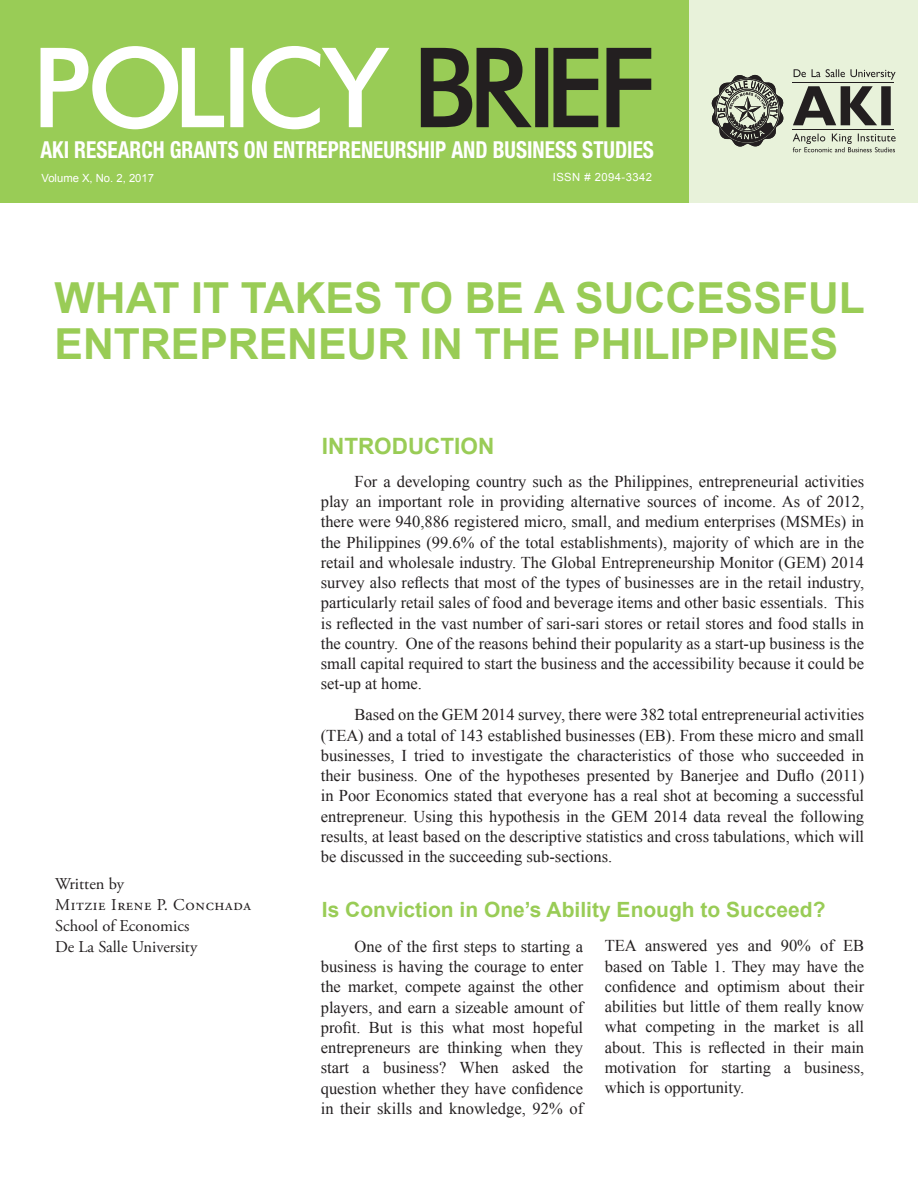
<style>
.page{position:relative;width:918px;height:1188px;background:#fff}
.page>*{position:absolute;margin:0;border:0;box-sizing:border-box;transform-origin:0 0}
.t1{font:700 42.75px/46.5px "Arial";color:#99cc56}
.t2{font:700 condensed 23.4px "Helvetica Neue LT Std";color:#fff;scale:.91 1}
.t3{font:700 22.5px "Arial";color:#99cc56}
.t4{font:700 21px "Arial";color:#99cc56}
.t5{font:16.5px/20.2px "Times New Roman";color:#231f20;text-align:justify}
.t6{font:16.5px "Adobe Garamond Pro";letter-spacing:.04em;color:#231f20}
.t7{font:16.5px "Adobe Garamond Pro";letter-spacing:-.005em;color:#231f20}
.t8{font:11.25px "Arial";color:#fff}
.t9{font:11.25px "Arial";letter-spacing:.04em;color:#fff}
</style>
<div class="page">
<div style="left:0;top:0;width:696px;height:203px;background:#99cc56"></div>
<svg style="left:41px;top:46px;width:348px;height:83px"></svg>
<svg style="left:421px;top:48px;width:230px;height:79px"></svg>
<div style="left:689px;top:0;width:229px;height:202px;background:#e8f2da"></div>
<svg style="left:793px;top:134px;width:103px;height:18px"></svg>
<svg style="left:793px;top:86px;width:98px;height:39px"></svg>
<svg style="left:794px;top:69px;width:102px;height:11px"></svg>
<hr style="left:792px;top:82px;width:102px;height:1px;background:#231f20">
<hr style="left:792px;top:130px;width:102px;height:1px;background:#231f20">
<svg style="left:712px;top:75px;width:71px;height:72px"></svg>
<p class="t2" style="left:40px;top:135px;width:676px">AKI RESEARCH GRANTS ON ENTREPRENEURSHIP AND BUSINESS STUDIES</p>
<p class="t8" style="left:41px;top:170px;width:114px">Volume X, No. 2, 2017</p>
<p class="t9" style="left:553px;top:170px;width:101px">ISSN # 2094-3342</p>
<p class="t1" style="left:55px;top:276px;width:812px">WHAT IT TAKES TO BE A SUCCESSFUL<br>ENTREPRENEUR IN THE PHILIPPINES</p>
<p class="t6" style="left:55px;top:874px;width:71px">Written by</p>
<p class="t6" style="left:55px;top:895px;width:198px">Mitzie Irene P. Conchada</p>
<p class="t6" style="left:55px;top:916px;width:136px">School of Economics</p>
<p class="t7" style="left:55px;top:937px;width:144px">De La Salle University</p>
<p class="t3" style="left:322px;top:431px;width:174px">INTRODUCTION</p>
<p class="t5" style="left:321px;top:471px;width:545px;text-indent:34px">For a developing country such as the Philippines, entrepreneurial activities play an important role in providing alternative sources of income. As of 2012, there were 940,886 registered micro, small, and medium enterprises (MSMEs) in the Philippines (99.6% of the total establishments), majority of which are in the retail and wholesale industry. The Global Entrepreneurship Monitor (GEM) 2014 survey also reflects that most of the types of businesses are in the retail industry, particularly retail sales of food and beverage items and other basic essentials. This is reflected in the vast number of sari-sari stores or retail stores and food stalls in the country. One of the reasons behind their popularity as a start-up business is the small capital required to start the business and the accessibility because it could be set-up at home.</p>
<p class="t5" style="left:321px;top:705px;width:545px;text-indent:34px">Based on the GEM 2014 survey, there were 382 total entrepreneurial activities (TEA) and a total of 143 established businesses (EB). From these micro and small businesses, I tried to investigate the characteristics of those who succeeded in their business. One of the hypotheses presented by Banerjee and Duflo (2011) in Poor Economics stated that everyone has a real shot at becoming a successful entrepreneur. Using this hypothesis in the GEM 2014 data reveal the following results, at least based on the descriptive statistics and cross tabulations, which will be discussed in the succeeding sub-sections.</p>
<p class="t4" style="left:322px;top:896px;width:505px">Is Conviction in One’s Ability Enough to Succeed?</p>
<p class="t5" style="left:605px;top:935px;width:261px">TEA answered yes and 90% of EB based on Table 1. They may have the confidence and optimism about their abilities but little of them really know what competing in the market is all about. This is reflected in their main motivation for starting a business, which is opportunity.</p>
<p class="t5" style="left:321px;top:936px;width:264px;text-indent:34px">One of the first steps to starting a business is having the courage to enter the market, compete against the other players, and earn a sizeable amount of profit. But is this what most hopeful entrepreneurs are thinking when they start a business? When asked the question whether they have confidence in their skills and knowledge, 92% of</p>
</div>
